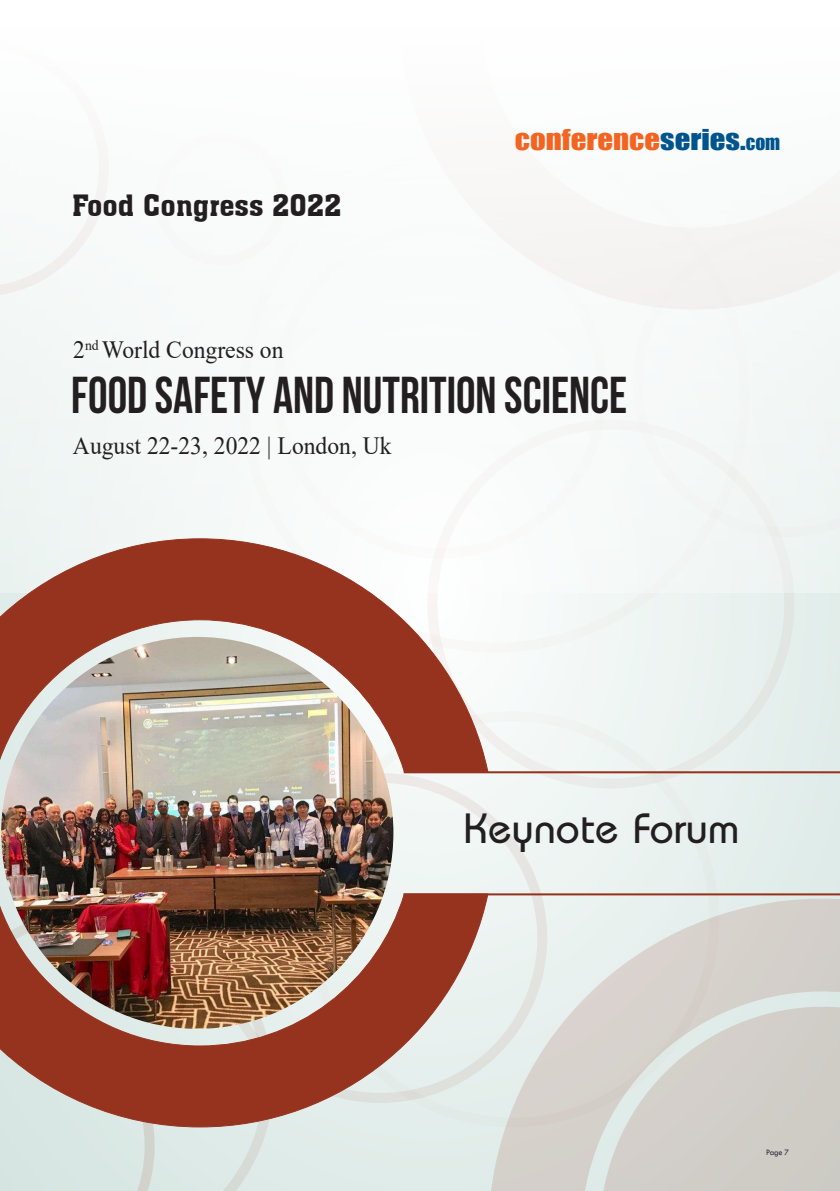
<style>
.page{position:relative;width:840px;height:1191px;background:#fff}
.page>*{position:absolute;margin:0;border:0;box-sizing:border-box;transform-origin:0 0}
.t1{font:51.8px "Bebas Neue";color:#231f20;scale:.95 1}
.t2{font:44px "Opal";color:#231f20}
.t3{font:28.6px "Aachen BT";color:#231f20}
.t4{font:26.4px "Impact";color:#f36421;scale:1.16 1}
.t5{font:24.8px "Times New Roman";color:#231f20;scale:.95 1}
.t6{font:8.6px "Tw Cen";color:#302339;scale:.95 1}
.s1{color:#00548e}
.s2{font-size:19px;color:#00548e}
</style>
<div class="page">
<div style="left:0;top:0;width:839px;height:1191px;background:#ebf2f0"></div>
<svg style="left:463px;top:869px;width:376px;height:322px"></svg>
<svg style="left:581px;top:986px;width:258px;height:205px;background:#d3d1cc"></svg>
<svg style="left:154px;top:1127px;width:119px;height:64px"></svg>
<div style="left:0;top:1127px;width:154px;height:64px;background:#d8e7e3"></div>
<div style="left:0;top:0;width:839px;height:592px;background:#f8fbfa"></div>
<svg style="left:0;top:538px;width:488px;height:589px"></svg>
<img style="left:1px;top:637px;width:392px;height:391px;border-radius:196px">
<hr style="left:403px;top:893px;width:436px;height:2px;background:#96331f">
<hr style="left:403px;top:771px;width:436px;height:2px;background:#96331f">
<p class="t3" style="left:72px;top:187px;width:271px">Food Congress 2022</p>
<p class="t5" style="left:73px;top:332px;width:223px">2<sup>nd</sup> World Congress on</p>
<p class="t4" style="left:514px;top:119px;width:230px">CONFERENCE<span class="s1">SERIES.</span><span class="s2">COM</span></p>
<h1 class="t1" style="left:71px;top:367px;width:586px">FOOD SAFETY AND NUTRITION SCIENCE</h1>
<p class="t5" style="left:73px;top:428px;width:337px">August 22-23, 2022 | London, Uk</p>
<p class="t2" style="left:463px;top:802px;width:277px">Keynote Forum</p>
<p class="t6" style="left:765px;top:1147px;width:26px">Page 7</p>
</div>
